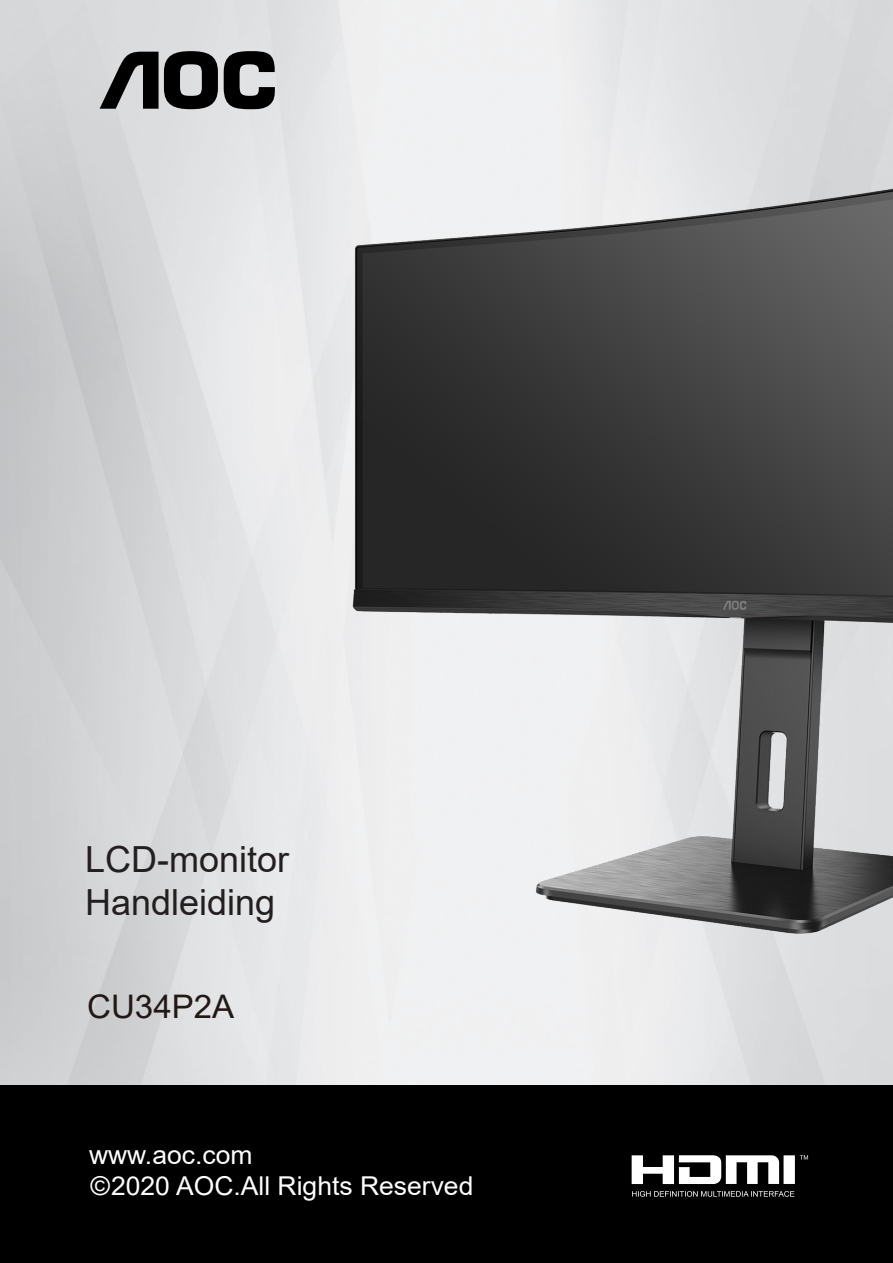
<style>
.page{position:relative;width:893px;height:1263px;background:#fff}
.page>*{position:absolute;margin:0;border:0;box-sizing:border-box;transform-origin:0 0}
.无间隔{font:36px "Arial";color:#231f20}
.t1{font:32.4px "Arial";color:#231815}
.t2{font:25.95px/31.2px "Arial";color:#fefefe}
</style>
<div class="page">
<img style="left:0;top:0;width:893px;height:1086px">
<div style="left:0;top:1086px;width:893px;height:177px;background:#000"></div>
<svg style="left:224px;top:51px;width:51px;height:58px;background:#515252"></svg>
<svg style="left:100px;top:51px;width:118px;height:58px;background:#5b5c5d"></svg>
<img style="left:320px;top:142px;width:573px;height:805px">
<svg style="left:632px;top:1191px;width:162px;height:6px"></svg>
<svg style="left:632px;top:1155px;width:176px;height:29px"></svg>
<p class="无间隔" style="left:85px;top:834px;width:206px">LCD-monitor</p>
<p class="无间隔" style="left:85px;top:877px;width:192px">Handleiding</p>
<p class="t1" style="left:87px;top:984px;width:149px">CU34P2A</p>
<p class="t2" style="left:89px;top:1139px;width:386px">www.aoc.com<br>©2020 AOC.All Rights Reserved</p>
</div>
